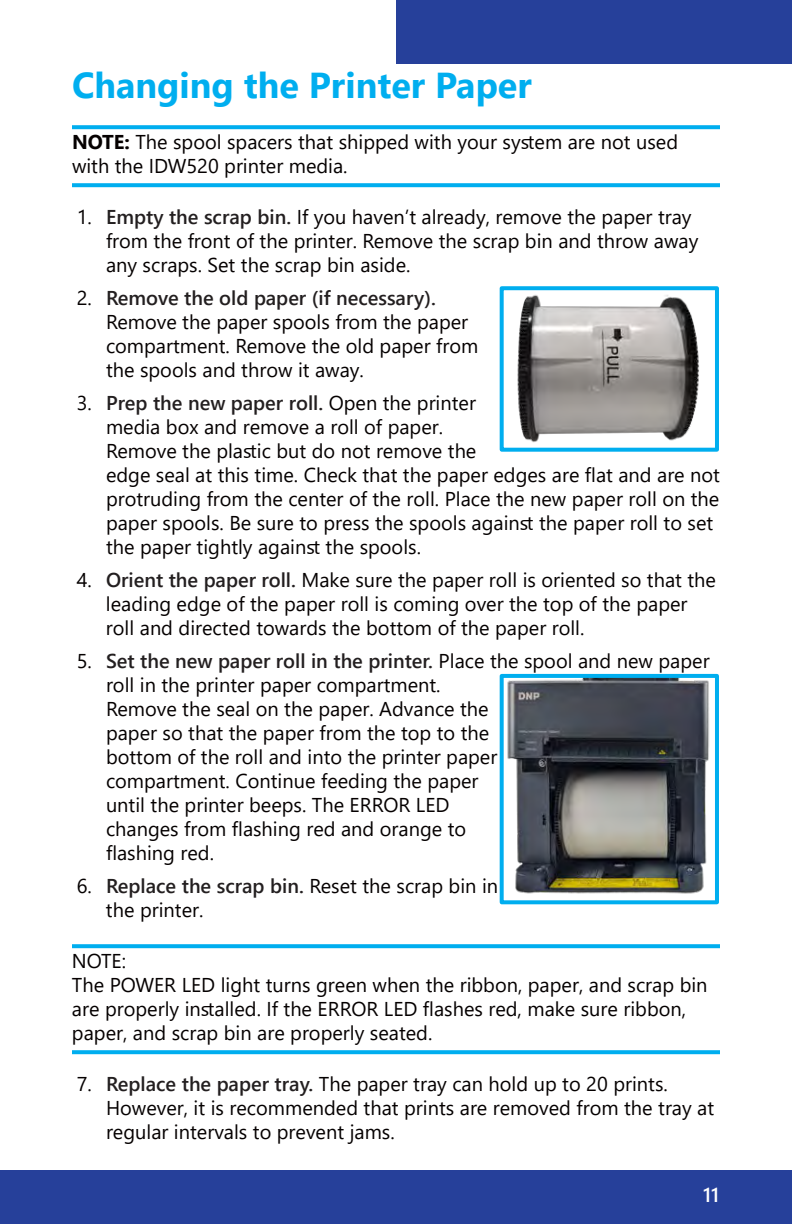
<style>
.page{position:relative;width:792px;height:1224px;background:#fff}
.page>*{position:absolute;margin:0;border:0;box-sizing:border-box;transform-origin:0 0}
.t1{font:700 36px "Segoe UI";color:#00aeef}
.t2{font:20px/24px "Segoe UI";color:#050000}
.t3{font:600 20px "Segoe UI";color:#fff}
.s1{font-weight:700}
.s2{font-weight:600;color:#231f20}
</style>
<div class="page">
<div style="left:396px;top:0;width:396px;height:64px;background:#26409a"></div>
<div style="left:0;top:1170px;width:792px;height:54px;background:#26409a"></div>
<svg style="left:72px;top:125px;width:648px;height:4px;background:#0db2ef"></svg>
<svg style="left:72px;top:183px;width:648px;height:4px;background:#0db2ef"></svg>
<svg style="left:72px;top:944px;width:648px;height:4px;background:#0db2ef"></svg>
<svg style="left:72px;top:1050px;width:648px;height:4px;background:#0db2ef"></svg>
<img style="left:507px;top:679px;width:203px;height:215px">
<div style="left:500px;top:674px;width:219px;height:230px;border:4px solid #00aeef"></div>
<img style="left:517px;top:295px;width:182px;height:148px">
<div style="left:500px;top:286px;width:219px;height:166px;border:4px solid #00aeef"></div>
<h1 class="t1" style="left:72px;top:51px;width:461px">Changing the Printer Paper</h1>
<p class="t2" style="left:72px;top:128px;width:608px"><span class="s1">NOTE:</span> The spool spacers that shipped with your system are not used with the IDW520 printer media.</p>
<p class="t2" style="left:106px;top:203px;width:594px;text-indent:-29px">1. <span class="s2">Empty the scrap bin.</span> If you haven’t already, remove the paper tray from the front of the printer. Remove the scrap bin and throw away any scraps. Set the scrap bin aside.</p>
<p class="t2" style="left:106px;top:284px;width:374px;text-indent:-29px">2. <span class="s2">Remove the old paper (if necessary).<br></span>Remove the paper spools from the paper compartment. Remove the old paper from the spools and throw it away.</p>
<p class="t2" style="left:106px;top:389px;width:616px;text-indent:-29px">3. <span class="s2">Prep the new paper roll.</span> Open the printer<br>media box and remove a roll of paper.<br>Remove the plastic but do not remove the<br>edge seal at this time. Check that the paper edges are flat and are not protruding from the center of the roll. Place the new paper roll on the paper spools. Be sure to press the spools against the paper roll to set the paper tightly against the spools.</p>
<p class="t2" style="left:106px;top:566px;width:612px;text-indent:-29px">4. <span class="s2">Orient the paper roll.</span> Make sure the paper roll is oriented so that the leading edge of the paper roll is coming over the top of the paper roll and directed towards the bottom of the paper roll.</p>
<p class="t2" style="left:106px;top:647px;width:605px;text-indent:-29px">5. <span class="s2">Set the new paper roll in the printer.</span> Place the spool and new paper roll in the printer paper compartment.<br>Remove the seal on the paper. Advance the<br>paper so that the paper from the top to the<br>bottom of the roll and into the printer paper<br>compartment. Continue feeding the paper<br>until the printer beeps. The ERROR LED<br>changes from flashing red and orange to<br>flashing red.</p>
<p class="t2" style="left:106px;top:872px;width:394px;text-indent:-29px">6. <span class="s2">Replace the scrap bin.</span> Reset the scrap bin in the printer.</p>
<p class="t2" style="left:72px;top:947px;width:637px">NOTE:<br>The POWER LED light turns green when the ribbon, paper, and scrap bin are properly installed. If the ERROR LED flashes red, make sure ribbon, paper, and scrap bin are properly seated.</p>
<p class="t2" style="left:106px;top:1070px;width:610px;text-indent:-29px">7. <span class="s2">Replace the paper tray.</span> The paper tray can hold up to 20 prints.<br>However, it is recommended that prints are removed from the tray at regular intervals to prevent jams.</p>
<p class="t3" style="left:703px;top:1176px;width:21px">1111</p>
</div>
